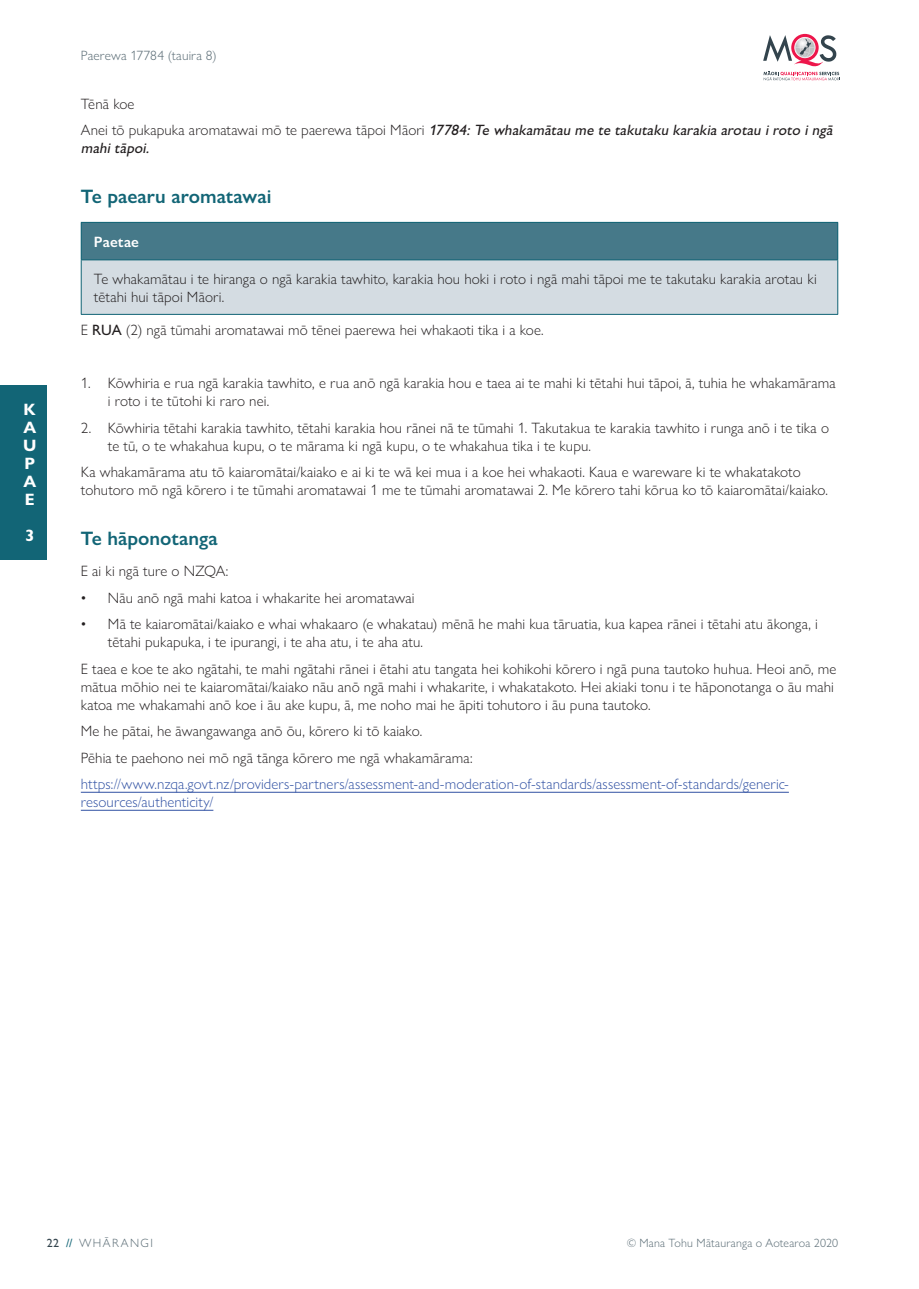
<style>
.page{position:relative;width:919px;height:1289px;background:#fff}
.page>*{position:absolute;margin:0;border:0;box-sizing:border-box;transform-origin:0 0}
.t1{font:600 19.5px "Gill Sans Nova";letter-spacing:.005em;color:#126576}
.t2{font:700 16.5px/18px "Gill Sans Nova";color:#fff;text-align:justify}
.t3{font:300 15px/18px "Gill Sans Nova";letter-spacing:.005em;color:#231f20}
.t4{font:300 15px/18px "Gill Sans Nova";letter-spacing:.005em;color:#3051a3}
.t5{font:italic 500 15px/18px "Gill Sans Nova";color:#231f20}
.t6{font:600 15px "Gill Sans Nova";letter-spacing:.01em;color:#fff}
.t7{font:300 13.5px "Gill Sans Nova";letter-spacing:.01em;color:#586a73}
.t8{font:300 12px "Gill Sans Nova";letter-spacing:.015em;color:#586a73}
.t9{font:300 12px "Gill Sans Nova";letter-spacing:.125em;color:#586a73}
.s1{font-weight:300;font-style:normal}
.s2{font-weight:500}
.s3{font-weight:400}
.s4{font-weight:500;color:#33444d}
.s5{font-weight:500;color:#126576}
</style>
<div class="page">
<div style="left:81px;top:222px;width:756px;height:38px;background:#467989"></div>
<div style="left:81px;top:260px;width:756px;height:54px;background:#d4dce2"></div>
<svg style="left:763px;top:34px;width:77px;height:46px"></svg>
<div style="left:0;top:385px;width:47px;height:174px;background:#126576"></div>
<hr style="left:81px;top:222px;width:757px;height:1px;background:#126576">
<hr style="left:81px;top:223px;width:1px;height:36px;background:#126576">
<hr style="left:837px;top:223px;width:1px;height:36px;background:#126576">
<hr style="left:81px;top:259px;width:757px;height:1px;background:#126576">
<hr style="left:81px;top:260px;width:1px;height:54px;background:#126576">
<hr style="left:837px;top:260px;width:1px;height:54px;background:#126576">
<hr style="left:81px;top:314px;width:757px;height:1px;background:#126576">
<hr style="left:81px;top:792px;width:707px;height:1px;background:#3051a3">
<hr style="left:81px;top:810px;width:132px;height:1px;background:#3051a3">
<p class="t2" style="left:23px;top:400px;width:15px">K A U P A E</p>
<p class="t2" style="left:25px;top:526px;width:11px">3</p>
<p class="t7" style="left:81px;top:47px;width:137px">Paerewa 17784 (tauira 8)</p>
<p class="t3" style="left:81px;top:94px;width:55px">Tēnā koe</p>
<p class="t5" style="left:81px;top:121px;width:756px"><span class="s1">A n e i t ō p u ka p u ka a ro m at aw a i m ō t e p a e r ew a t ā p o i M ā o r i</span> 17784: Te whakamātau me te takutaku karakia arotau i roto i ngā mahi tāpoi.</p>
<h3 class="t1" style="left:81px;top:184px;width:192px">Te paearu aromatawai</h3>
<p class="t6" style="left:94px;top:232px;width:46px">Paetae</p>
<p class="t3" style="left:94px;top:269px;width:724px">Te whakamātau i te hiranga o ngā karakia tawhito, karakia hou hoki i roto i ngā mahi tāpoi me te takutaku karakia arotau ki tētahi hui tāpoi Māori.</p>
<p class="t3" style="left:81px;top:321px;width:464px">E <span class="s2">RUA</span> (2) ngā tūmahi aromatawai mō tēnei paerewa hei whakaoti tika i a koe.</p>
<p class="t3" style="left:108px;top:374px;width:729px;text-indent:-27px">1. Kōwhiria e rua ngā karakia tawhito, e rua anō ngā karakia hou e taea ai te mahi ki tētahi hui tāpoi, ā, tuhia he whakamārama i roto i te tūtohi ki raro nei.</p>
<p class="t3" style="left:108px;top:418px;width:722px;text-indent:-27px">2. Kōwhiria tētahi karakia tawhito, tētahi karakia hou rānei nā te tūmahi 1. Takutakua te karakia tawhito i runga anō i te tika o te tū, o te whakahua kupu, o te mārama ki ngā kupu, o te whakahua tika i te kupu.</p>
<p class="t3" style="left:81px;top:463px;width:748px">Ka whakamārama atu tō kaiaromātai/kaiako e ai ki te wā kei mua i a koe hei whakaoti. Kaua e wareware ki te whakatakoto tohutoro mō ngā kōrero i te tūmahi aromatawai 1 me te tūmahi aromatawai 2. Me kōrero tahi kōrua ko tō kaiaromātai/kaiako.</p>
<h3 class="t1" style="left:81px;top:526px;width:138px">Te hāponotanga</h3>
<p class="t3" style="left:81px;top:562px;width:149px">E ai ki ngā ture o NZQA:</p>
<p class="t3" style="left:81px;top:588px;width:335px"><span class="s3">•</span> Nāu anō ngā mahi katoa i whakarite hei aromatawai</p>
<p class="t3" style="left:108px;top:615px;width:711px;text-indent:-27px"><span class="s3">•</span> Mā te kaiaromātai/kaiako e whai whakaaro (e whakatau) mēnā he mahi kua tāruatia, kua kapea rānei i tētahi atu ākonga, i tētahi pukapuka, i te ipurangi, i te aha atu, i te aha atu.</p>
<p class="t3" style="left:81px;top:659px;width:757px">E taea e koe te ako ngātahi, te mahi ngātahi rānei i ētahi atu tangata hei kohikohi kōrero i ngā puna tautoko huhua. Heoi anō, me mātua mōhio nei te kaiaromātai/kaiako nāu anō ngā mahi i whakarite, i whakatakoto. Hei akiaki tonu i te hāponotanga o āu mahi katoa me whakamahi anō koe i āu ake kupu, ā, me noho mai he āpiti tohutoro i āu puna tautoko.</p>
<p class="t3" style="left:81px;top:722px;width:343px">Me he pātai, he āwangawanga anō ōu, kōrero ki tō kaiako.</p>
<p class="t3" style="left:81px;top:748px;width:393px">Pēhia te paehono nei mō ngā tānga kōrero me ngā whakamārama:</p>
<p class="t4" style="left:81px;top:775px;width:709px">https://www.nzqa.govt.nz/providers-partners/assessment-and-moderation-of-standards/assessment-of-standards/generic&shy;resources/authenticity/</p>
<p class="t9" style="left:47px;top:1235px;width:108px"><span class="s4">22</span> <span class="s5">//</span> WHĀRANGI</p>
<p class="t8" style="left:626px;top:1235px;width:213px">© Mana Tohu Mātauranga o Aotearoa 2020</p>
</div>
